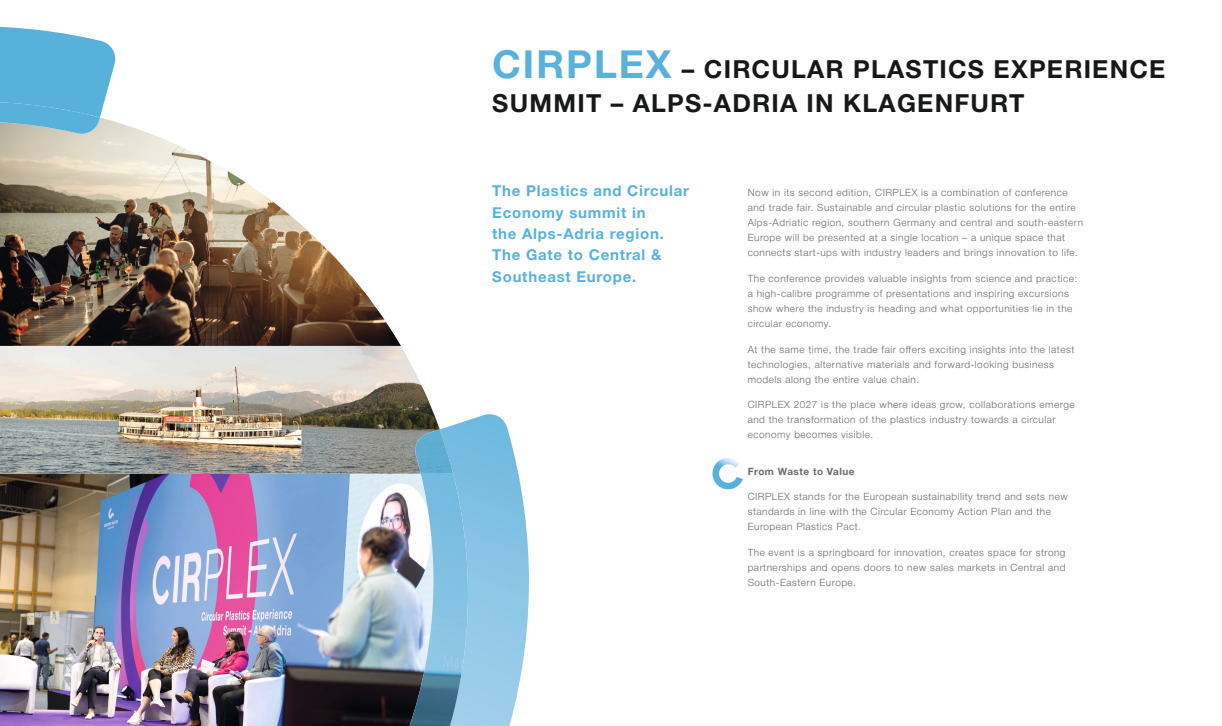
<style>
.page{position:relative;width:1222px;height:726px;background:#fff}
.page>*{position:absolute;margin:0;border:0;box-sizing:border-box;transform-origin:0 0}
.t1{font:700 25px/33.8px "Helvetica Neue";letter-spacing:.05em;color:#171818}
.t2{font:700 15px/21.2px "Helvetica Neue";letter-spacing:.05em;color:#58b2dc}
.t3{font:300 10px/15px "Helvetica Neue";letter-spacing:.05em;color:#696969}
.t4{font:700 10px "Helvetica Neue";letter-spacing:.05em;color:#696969}
.s1{font-size:38.75px;color:#58b2dc}
</style>
<div class="page">
<img style="left:0;top:26px;width:529px;height:700px">
<img style="left:0;top:102px;width:100px;height:32px">
<img style="left:413px;top:429px;width:40px;height:45px">
<img style="left:415px;top:474px;width:53px;height:233px">
<img style="left:402px;top:707px;width:53px;height:19px">
<svg style="left:712px;top:458px;width:31px;height:31px"></svg>
<h1 class="t1" style="left:492px;top:53px;width:675px"><span class="s1">CIRPLEX</span> – CIRCULAR PLASTICS EXPERIENCE<br>SUMMIT – ALPS-ADRIA IN KLAGENFURT</h1>
<h2 class="t2" style="left:492px;top:181px;width:198px">The Plastics and Circular<br>Economy summit in<br>the Alps-Adria region.<br>The Gate to Central &amp;<br>Southeast Europe.</h2>
<p class="t3" style="left:748px;top:185px;width:337px">Now in its second edition, CIRPLEX is a combination of conference and trade fair. Sustainable and circular plastic solutions for the entire Alps-Adriatic region, southern Germany and central and south-eastern Europe will be presented at a single location – a unique space that connects start-ups with industry leaders and brings innovation to life.</p>
<p class="t3" style="left:748px;top:270px;width:331px">The conference provides valuable insights from science and practice: a high-calibre programme of presentations and inspiring excursions show where the industry is heading and what opportunities lie in the circular economy.</p>
<p class="t3" style="left:748px;top:341px;width:328px">At the same time, the trade fair offers exciting insights into the latest technologies, alternative materials and forward-looking business models along the entire value chain.</p>
<p class="t3" style="left:748px;top:396px;width:328px">CIRPLEX 2027 is the place where ideas grow, collaborations emerge and the transformation of the plastics industry towards a circular economy becomes visible.</p>
<p class="t4" style="left:748px;top:463px;width:108px">From Waste to Value</p>
<p class="t3" style="left:748px;top:488px;width:322px">CIRPLEX stands for the European sustainability trend and sets new standards in line with the Circular Economy Action Plan and the<br>European Plastics Pact.</p>
<p class="t3" style="left:748px;top:544px;width:319px;text-align:justify">The event is a springboard for innovation, creates space for strong partnerships and opens doors to new sales markets in Central and South-Eastern Europe.</p>
</div>
